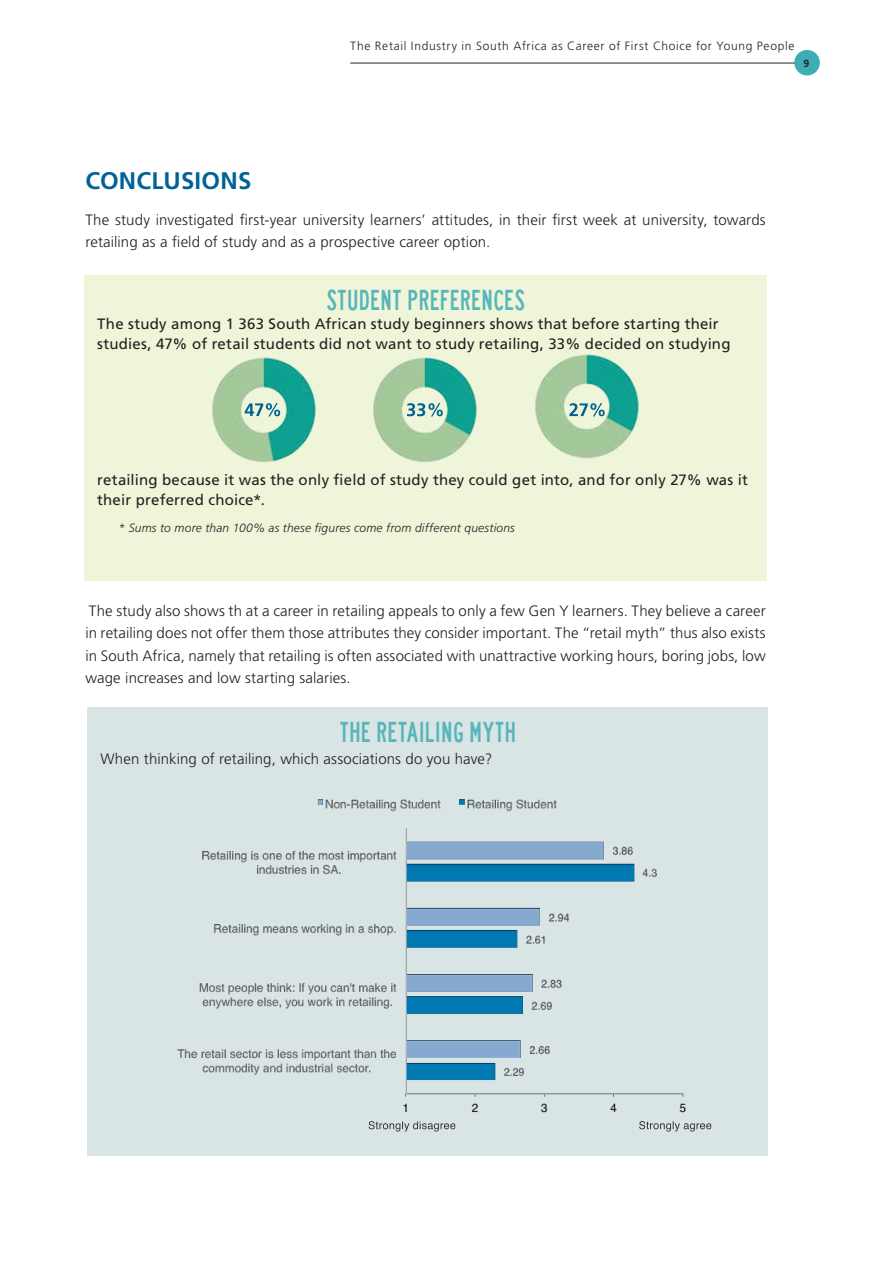
<style>
.page{position:relative;width:893px;height:1263px;background:#fff}
.page>*{position:absolute;margin:0;border:0;box-sizing:border-box;transform-origin:0 0}
.t1{font:30px "Highway Gothic Condensed";letter-spacing:-.005em;color:#58b5bb}
.t2{font:700 24px "Frutiger";letter-spacing:.01em;color:#006294}
.t3{font:300 15px/22.5px "Frutiger";letter-spacing:.01em;color:#231f20}
.t4{font:15px/19.5px "Frutiger";letter-spacing:.015em;color:#231f20}
.t5{font:300 12px "Frutiger";letter-spacing:.06em;color:#231f20}
.t6{font:italic 300 12px "Frutiger";letter-spacing:.015em;color:#231f20}
.t7{font:700 10.5px "Frutiger";color:#231f20}
</style>
<div class="page">
<div style="left:85px;top:275px;width:682px;height:305px;background:#eff5d8"></div>
<img style="left:212px;top:357px;width:104px;height:106px">
<svg style="left:245px;top:403px;width:35px;height:13px"></svg>
<img style="left:373px;top:357px;width:104px;height:105px">
<svg style="left:407px;top:403px;width:36px;height:13px"></svg>
<img style="left:535px;top:354px;width:104px;height:104px">
<svg style="left:569px;top:403px;width:36px;height:13px"></svg>
<div style="left:88px;top:707px;width:680px;height:449px;background:#d9e4e5"></div>
<img style="left:177px;top:799px;width:509px;height:314px">
<svg style="left:369px;top:1121px;width:86px;height:10px"></svg>
<svg style="left:639px;top:1121px;width:72px;height:10px"></svg>
<div style="left:794px;top:50px;width:26px;height:25px;background:#3daeb5;border-radius:50%"></div>
<hr style="left:350px;top:63px;width:445px;height:1px;background:#231f20">
<p class="t5" style="left:350px;top:39px;width:446px">The Retail Industry in South Africa as Career of First Choice for Young People</p>
<p class="t7" style="left:803px;top:57px;width:7px">9</p>
<h2 class="t2" style="left:85px;top:167px;width:168px">CONCLUSIONS</h2>
<p class="t3" style="left:85px;top:208px;width:682px">The study investigated first-year university learners’ attitudes, in their first week at university, towards retailing as a field of study and as a prospective career option.</p>
<h1 class="t1" style="left:326px;top:284px;width:200px">STUDENT PREFERENCES</h1>
<p class="t4" style="left:97px;top:314px;width:635px">The study among 1 363 South African study beginners shows that before starting their studies, 47% of retail students did not want to study retailing, 33% decided on studying</p>
<p class="t4" style="left:97px;top:470px;width:652px">retailing because it was the only field of study they could get into, and for only 27% was it their preferred choice*.</p>
<p class="t6" style="left:119px;top:520px;width:398px">* Sums to more than 100% as these figures come from different questions</p>
<p class="t3" style="left:85px;top:599px;width:682px;text-align:justify">The study also shows th at a career in retailing appeals to only a few Gen Y learners. They believe a career in retailing does not offer them those attributes they consider important. The “retail myth” thus also exists in South Africa, namely that retailing is often associated with unattractive working hours, boring jobs, low wage increases and low starting salaries.</p>
<h1 class="t1" style="left:339px;top:716px;width:178px">THE RETAILING MYTH</h1>
<p class="t3" style="left:100px;top:748px;width:393px">When thinking of retailing, which associations do you have?</p>
</div>
